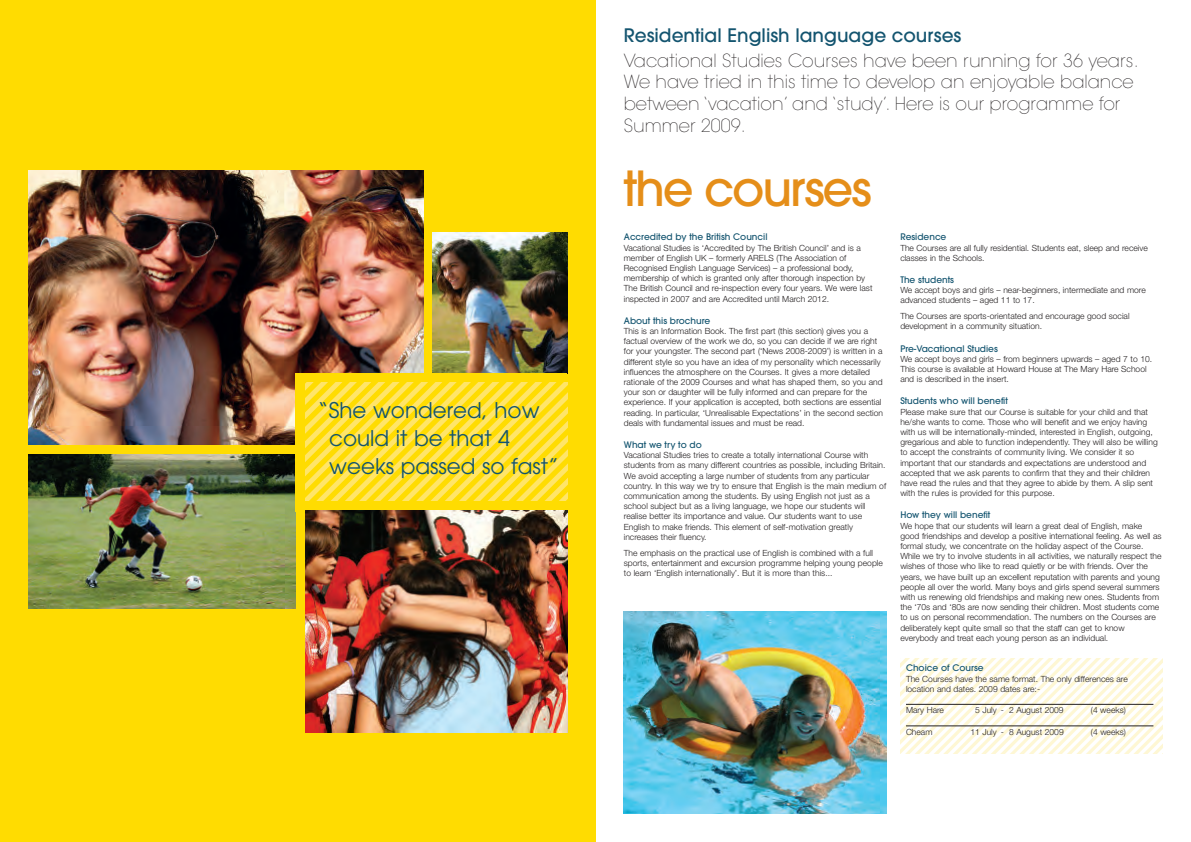
<style>
.page{position:relative;width:1191px;height:842px;background:#fff}
.page>*{position:absolute;margin:0;border:0;box-sizing:border-box;transform-origin:0 0}
.t1{font:500 48px "Avant Garde LT";letter-spacing:-.045em;color:#e58e19}
.t2{font:21.5px/28px "Avant Garde LT";color:#13546f}
.t3{font:500 18.5px "Avant Garde LT";color:#13546f}
.t4{font:200 18px/21.6px "Avant Garde LT";color:#231f20}
.t5{font:500 9px "Avant Garde LT";color:#13546f}
.t6{font:300 8.5px/10.2px "Helvetica Neue LT";color:#231f20}
</style>
<div class="page">
<div style="left:0;top:0;width:595px;height:842px;background:#ffdc01"></div>
<img style="left:624px;top:611px;width:262px;height:203px">
<svg style="left:900px;top:658px;width:262px;height:96px"></svg>
<hr style="left:906px;top:704px;width:247px;height:1px;background:#231f20">
<hr style="left:906px;top:726px;width:247px;height:1px;background:#231f20">
<img style="left:28px;top:170px;width:395px;height:274px">
<img style="left:28px;top:454px;width:267px;height:155px">
<img style="left:433px;top:232px;width:134px;height:141px">
<div style="left:295px;top:373px;width:272px;height:138px;background:#ffdc01"></div>
<img style="left:305px;top:510px;width:262px;height:222px">
<svg style="left:305px;top:382px;width:262px;height:118px"></svg>
<h2 class="t2" style="left:329px;top:398px;width:231px;text-indent:-11px">“She wondered, how could it be that 4 weeks passed so fast”</h2>
<h3 class="t3" style="left:624px;top:28px;width:339px">Residential English language courses</h3>
<h3 class="t4" style="left:624px;top:51px;width:516px">Vacational Studies Courses have been running for 36 years.<br>We have tried in this time to develop an enjoyable balance between ‘vacation’ and ‘study’. Here is our programme for Summer 2009.</h3>
<h1 class="t1" style="left:624px;top:170px;width:249px">the courses</h1>
<p class="t5" style="left:624px;top:234px;width:145px">Accredited by the British Council</p>
<p class="t6" style="left:624px;top:243px;width:250px">Vacational Studies is ‘Accredited by The British Council’ and is a member of English UK – formerly ARELS (The Association of Recognised English Language Services) – a professional body, membership of which is granted only after thorough inspection by The British Council and re-inspection every four years. We were last inspected in 2007 and are Accredited until March 2012.</p>
<p class="t5" style="left:624px;top:317px;width:88px">About this brochure</p>
<p class="t6" style="left:624px;top:327px;width:261px">This is an Information Book. The first part (this section) gives you a factual overview of the work we do, so you can decide if we are right for your youngster. The second part (‘News 2008-2009’) is written in a different style so you have an idea of my personality which necessarily influences the atmosphere on the Courses. It gives a more detailed rationale of the 2009 Courses and what has shaped them, so you and your son or daughter will be fully informed and can prepare for the experience. If your application is accepted, both sections are essential reading. In particular, ‘Unrealisable Expectations’ in the second section deals with fundamental issues and must be read.</p>
<p class="t5" style="left:624px;top:441px;width:79px">What we try to do</p>
<p class="t6" style="left:624px;top:451px;width:264px">Vacational Studies tries to create a totally international Course with students from as many different countries as possible, including Britain.<br>We avoid accepting a large number of students from any particular country. In this way we try to ensure that English is the main medium of communication among the students. By using English not just as a school subject but as a living language, we hope our students will realise better its importance and value. Our students want to use English to make friends. This element of self-motivation greatly increases their fluency.</p>
<p class="t6" style="left:624px;top:548px;width:260px">The emphasis on the practical use of English is combined with a full sports, entertainment and excursion programme helping young people to learn ‘English internationally’. But it is more than this...</p>
<p class="t5" style="left:900px;top:234px;width:48px">Residence</p>
<p class="t6" style="left:900px;top:243px;width:249px">The Courses are all fully residential. Students eat, sleep and receive classes in the Schools.</p>
<p class="t5" style="left:900px;top:276px;width:55px">The students</p>
<p class="t6" style="left:900px;top:286px;width:247px">We accept boys and girls – near-beginners, intermediate and more advanced students – aged 11 to 17.</p>
<p class="t6" style="left:900px;top:312px;width:231px">The Courses are sports-orientated and encourage good social development in a community situation.</p>
<p class="t5" style="left:900px;top:345px;width:99px">Pre-Vacational Studies</p>
<p class="t6" style="left:900px;top:354px;width:253px">We accept boys and girls – from beginners upwards – aged 7 to 10.<br>This course is available at Howard House at The Mary Hare School and is described in the insert.</p>
<p class="t5" style="left:900px;top:398px;width:109px">Students who will benefit</p>
<p class="t6" style="left:900px;top:407px;width:259px">Please make sure that our Course is suitable for your child and that he/she wants to come. Those who will benefit and we enjoy having with us will be internationally-minded, interested in English, outgoing, gregarious and able to function independently. They will also be willing to accept the constraints of community living. We consider it so important that our standards and expectations are understood and accepted that we ask parents to confirm that they and their children have read the rules and that they agree to abide by them. A slip sent with the rules is provided for this purpose.</p>
<p class="t5" style="left:900px;top:512px;width:91px">How they will benefit</p>
<p class="t6" style="left:900px;top:521px;width:263px">We hope that our students will learn a great deal of English, make good friendships and develop a positive international feeling. As well as formal study, we concentrate on the holiday aspect of the Course.<br>While we try to involve students in all activities, we naturally respect the wishes of those who like to read quietly or be with friends. Over the years, we have built up an excellent reputation with parents and young people all over the world. Many boys and girls spend several summers with us renewing old friendships and making new ones. Students from the ‘70s and ‘80s are now sending their children. Most students come to us on personal recommendation. The numbers on the Courses are deliberately kept quite small so that the staff can get to know everybody and treat each young person as an individual.</p>
<p class="t5" style="left:906px;top:665px;width:79px">Choice of Course</p>
<p class="t6" style="left:906px;top:674px;width:223px">The Courses have the same format. The only differences are location and dates. 2009 dates are:-</p>
<p class="t6" style="left:906px;top:706px;width:40px">Mary Hare</p>
<p class="t6" style="left:975px;top:706px;width:90px">5 July - 2 August 2009</p>
<p class="t6" style="left:1091px;top:706px;width:36px">(4 weeks)</p>
<p class="t6" style="left:906px;top:727px;width:28px">Cheam</p>
<p class="t6" style="left:970px;top:727px;width:95px">11 July - 8 August 2009</p>
<p class="t6" style="left:1091px;top:727px;width:36px">(4 weeks)</p>
</div>
